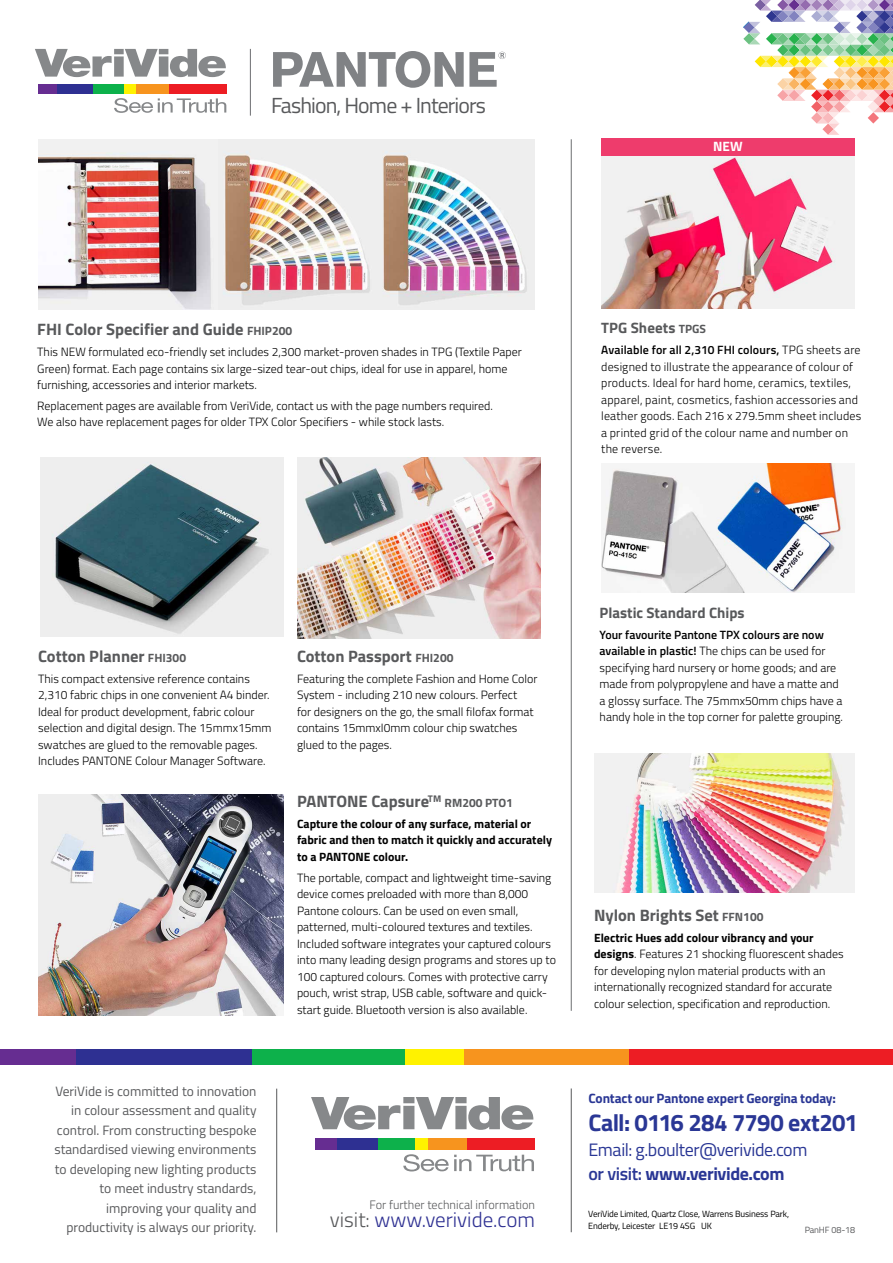
<style>
.page{position:relative;width:893px;height:1263px;background:#fff}
.page>*{position:absolute;margin:0;border:0;box-sizing:border-box;transform-origin:0 0}
.t1{font:700 24px "Titillium";letter-spacing:-.03em;color:#2a3795}
.t2{font:21.9px "Titillium";letter-spacing:-.04em;color:#58595b}
.t3{font:300 21px "Titillium";color:#2e3092}
.t4{font:18px/24.8px "Titillium";letter-spacing:-.025em;color:#2a3795}
.t5{font:700 16.5px "Titillium";color:#58595b}
.t6{font:700 15px "Titillium";color:#58595b}
.t7{font:13.5px/19.5px "Titillium";color:#58595b;text-align:right}
.t8{font:700 13.5px "Titillium";letter-spacing:-.01em;color:#2a3795}
.t9{font:700 13.5px "Titillium";color:#fff}
.t10{font:300 12.3px "Titillium";color:#58595b}
.t11{font:300 12px/16.5px "Titillium";color:#000}
.t12{font:700 12px/16.5px "Titillium";color:#000}
.t13{font:700 12px "Titillium";color:#58595b}
.t14{font:9px/11.7px "Titillium";letter-spacing:-.015em;color:#000}
.t15{font:9px "Titillium";letter-spacing:-.015em;color:#58595b}
.s1{font-size:12px}
.s2{font-weight:600}
.s3{font-weight:700}
.s4{color:#58595b}
</style>
<div class="page">
<hr style="left:276px;top:1089px;width:1px;height:143px;background:#58595b">
<svg style="left:311px;top:1097px;width:222px;height:33px"></svg>
<div style="left:466px;top:1138px;width:68px;height:11px;background:#ed1d24"></div>
<div style="left:428px;top:1138px;width:39px;height:11px;background:#f7941e"></div>
<div style="left:414px;top:1138px;width:14px;height:11px;background:#fff200"></div>
<div style="left:378px;top:1138px;width:36px;height:11px;background:#0db14b"></div>
<div style="left:334px;top:1138px;width:44px;height:11px;background:#2e3092"></div>
<div style="left:315px;top:1138px;width:22px;height:11px;background:#662d91"></div>
<svg style="left:403px;top:1154px;width:131px;height:17px"></svg>
<hr style="left:571px;top:1088px;width:1px;height:144px;background:#58595b">
<div style="left:626px;top:1049px;width:267px;height:15px;background:#ed1d24"></div>
<div style="left:463px;top:1049px;width:166px;height:15px;background:#f7941e"></div>
<div style="left:403px;top:1049px;width:61px;height:15px;background:#fff200"></div>
<div style="left:250px;top:1049px;width:155px;height:15px;background:#0db14b"></div>
<div style="left:66px;top:1049px;width:185px;height:15px;background:#2e3092"></div>
<div style="left:0;top:1049px;width:76px;height:15px;background:#662d91"></div>
<img style="left:38px;top:795px;width:246px;height:220px">
<img style="left:38px;top:139px;width:180px;height:170px">
<img style="left:218px;top:139px;width:316px;height:170px">
<img style="left:601px;top:464px;width:245px;height:129px">
<img style="left:40px;top:457px;width:244px;height:180px">
<img style="left:297px;top:457px;width:243px;height:181px">
<img style="left:601px;top:156px;width:254px;height:153px">
<img style="left:594px;top:753px;width:261px;height:139px">
<svg style="left:743px;top:0;width:150px;height:135px"></svg>
<svg style="left:273px;top:51px;width:233px;height:37px"></svg>
<svg style="left:35px;top:49px;width:191px;height:28px"></svg>
<div style="left:168px;top:84px;width:59px;height:10px;background:#ed1d24"></div>
<div style="left:135px;top:84px;width:34px;height:10px;background:#f7941e"></div>
<div style="left:123px;top:84px;width:12px;height:10px;background:#fff200"></div>
<div style="left:92px;top:84px;width:31px;height:10px;background:#0db14b"></div>
<div style="left:55px;top:84px;width:37px;height:10px;background:#2e3092"></div>
<div style="left:39px;top:84px;width:18px;height:10px;background:#662d91"></div>
<svg style="left:114px;top:98px;width:112px;height:15px"></svg>
<hr style="left:250px;top:49px;width:1px;height:67px;background:#6d6e71">
<hr style="left:571px;top:139px;width:1px;height:872px;background:#6d6e71">
<div style="left:601px;top:138px;width:254px;height:18px;background:#ee3c6c"></div>
<h2 class="t2" style="left:271px;top:89px;width:216px">Fashion, Home + Interiors</h2>
<p class="t9" style="left:713px;top:136px;width:31px">NEW</p>
<h3 class="t5" style="left:37px;top:317px;width:256px">FHI Color Specifier and Guide <span class="s1">FHIP200</span></h3>
<p class="t11" style="left:37px;top:343px;width:486px">This NEW formulated eco-friendly set includes 2,300 market-proven shades in TPG (Textile Paper<br>Green) format. Each page contains six large-sized tear-out chips, ideal for use in apparel, home furnishing, accessories and interior markets.</p>
<p class="t11" style="left:37px;top:397px;width:457px">Replacement pages are available from VeriVide, contact us with the page numbers required.<br>We also have replacement pages for older TPX Color Specifiers - while stock lasts.</p>
<p class="t6" style="left:601px;top:317px;width:106px">TPG Sheets <span class="s1">TPGS</span></p>
<p class="t11" style="left:601px;top:341px;width:262px"><span class="s2">Available for all 2,310 FHI colours,</span> TPG sheets are designed to illustrate the appearance of colour of products. Ideal for hard home, ceramics, textiles, apparel, paint, cosmetics, fashion accessories and leather goods. Each 216 x 279.5mm sheet includes a printed grid of the colour name and number on the reverse.</p>
<h3 class="t5" style="left:38px;top:643px;width:149px">Cotton Planner <span class="s1">FHI300</span></h3>
<p class="t11" style="left:38px;top:669px;width:235px">This compact extensive reference contains 2,310 fabric chips in one convenient A4 binder.<br>Ideal for product development, fabric colour selection and digital design. The 15mmx15mm swatches are glued to the removable pages.<br>Includes PANTONE Colour Manager Software.</p>
<h3 class="t5" style="left:297px;top:643px;width:158px">Cotton Passport <span class="s1">FHI200</span></h3>
<p class="t11" style="left:297px;top:669px;width:242px">Featuring the complete Fashion and Home Color System - including 210 new colours. Perfect<br>for designers on the go, the small filofax format contains 15mmxI0mm colour chip swatches glued to the pages.</p>
<h3 class="t5" style="left:297px;top:789px;width:146px">PANTONE Capsure<sup>TM</sup></h3>
<p class="t13" style="left:445px;top:794px;width:70px">RM200 PTO1</p>
<p class="t12" style="left:297px;top:815px;width:256px">Capture the colour of any surface, material or fabric and then to match it quickly and accurately to a PANTONE colour.</p>
<p class="t11" style="left:297px;top:869px;width:260px">The portable, compact and lightweight time-saving device comes preloaded with more than 8,000<br>Pantone colours. Can be used on even small, patterned, multi-coloured textures and textiles.<br>Included software integrates your captured colours into many leading design programs and stores up to 100 captured colours. Comes with protective carry pouch, wrist strap, USB cable, software and quick&shy;start guide. Bluetooth version is also available.</p>
<p class="t6" style="left:600px;top:601px;width:147px">Plastic Standard Chips</p>
<p class="t11" style="left:600px;top:626px;width:245px"><span class="s2">Your favourite Pantone TPX colours are now available in plastic!</span> The chips can be used for specifying hard nursery or home goods; and are made from polypropylene and have a matte and a glossy surface. The 75mmx50mm chips have a handy hole in the top corner for palette grouping.</p>
<h3 class="t5" style="left:594px;top:902px;width:171px">Nylon Brights Set <span class="s1">FFN100</span></h3>
<p class="t11" style="left:594px;top:928px;width:251px"><span class="s3">Electric Hues add colour vibrancy and your designs</span>. Features 21 shocking fluorescent shades for developing nylon material products with an internationally recognized standard for accurate colour selection, specification and reproduction.</p>
<p class="t7" style="left:55px;top:1080px;width:204px">VeriVide is committed to innovation in colour assessment and quality control. From constructing bespoke standardised viewing environments to developing new lighting products to meet industry standards, improving your quality and productivity is always our priority.</p>
<p class="t8" style="left:588px;top:1088px;width:249px">Contact our Pantone expert Georgina today:</p>
<h1 class="t1" style="left:588px;top:1104px;width:271px">Call: 0116 284 7790 ext201</h1>
<h3 class="t4" style="left:588px;top:1136px;width:220px">Email: g.boulter@verivide.com <span class="s2">or visit:</span> <span class="s3">www.verivide.com</span></h3>
<p class="t10" style="left:370px;top:1196px;width:167px">For further technical information</p>
<h3 class="t3" style="left:330px;top:1205px;width:207px"><span class="s4">visit:</span> www.verivide.com</h3>
<p class="t14" style="left:588px;top:1207px;width:202px">VeriVide Limited, Quartz Close, Warrens Business Park,<br>Enderby, Leicester LE19 4SG UK</p>
<p class="t15" style="left:805px;top:1223px;width:52px">PanHF 08-18</p>
</div>
